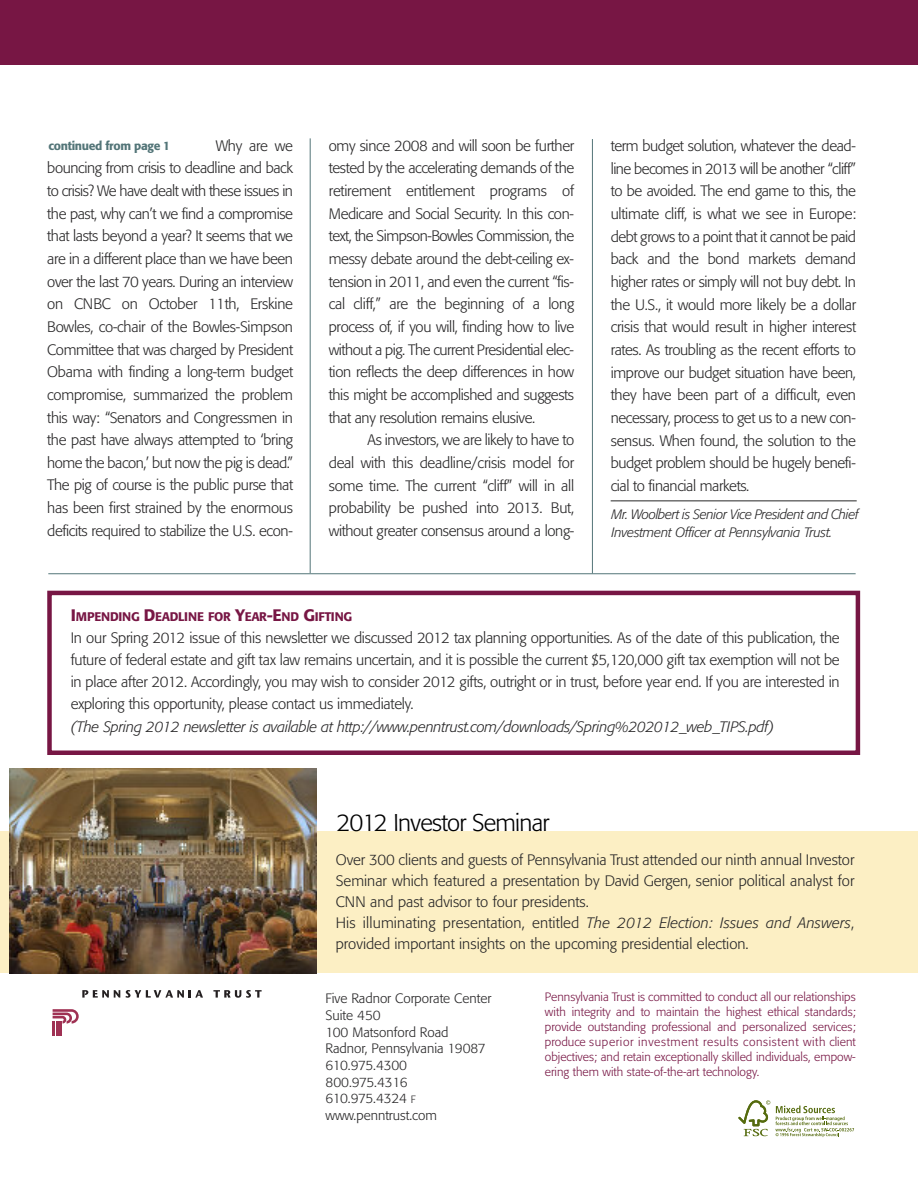
<style>
.page{position:relative;width:918px;height:1188px;background:#fff}
.page>*{position:absolute;margin:0;border:0;box-sizing:border-box;transform-origin:0 0}
.t1{font:300 24px "Formata";letter-spacing:-.03em;color:#000}
.t2{font:300 15px/22.6px "Formata";letter-spacing:-.005em;color:#272627;text-align:justify}
.t3{font:italic 300 15px "Formata";letter-spacing:-.015em;color:#272627}
.t4{font:300 13.5px/16.6px "Formata";color:#272627}
.t5{font:italic 300 13.5px/18px "Formata";letter-spacing:-.025em;color:#272627}
.t6{font:500 12.3px "Formata";letter-spacing:-.025em;color:#771644}
.t7{font:300 12px/15px "Formata";color:#771644;text-align:justify}
.t8{font:500 12px "Formata";letter-spacing:-.025em;color:#537578}
.s1{font-size:16.5px}
.s2{font-style:italic}
.s3{font-size:10.5px}
</style>
<div class="page">
<hr style="left:310px;top:138px;width:1px;height:435px;background:#537578">
<hr style="left:592px;top:139px;width:1px;height:434px;background:#537578">
<hr style="left:611px;top:500px;width:246px;height:1px;background:#272627">
<svg style="left:738px;top:1100px;width:116px;height:37px"></svg>
<div style="left:0;top:0;width:918px;height:65px;background:#771644"></div>
<hr style="left:48px;top:573px;width:808px;height:1px;background:#537578">
<svg style="left:82px;top:990px;width:121px;height:8px"></svg>
<svg style="left:213px;top:990px;width:49px;height:8px"></svg>
<svg style="left:53px;top:1009px;width:26px;height:26px"></svg>
<div style="left:0;top:831px;width:918px;height:142px;background:#fcefc4"></div>
<img style="left:9px;top:768px;width:307px;height:206px">
<div style="left:47px;top:591px;width:813px;height:164px;border:4px solid #771644"></div>
<p class="t2" style="left:47px;top:135px;width:247px;text-indent:169px">Why are we bouncing from crisis to deadline and back to crisis? We have dealt with these issues in the past, why can’t we find a compromise that lasts beyond a year? It seems that we are in a different place than we have been over the last 70 years. During an interview on CNBC on October 11th, Erskine Bowles, co-chair of the Bowles-Simpson Committee that was charged by President Obama with finding a long-term budget compromise, summarized the problem this way: “Senators and Congressmen in the past have always attempted to ‘bring home the bacon,’ but now the pig is dead.” The pig of course is the public purse that has been first strained by the enormous deficits required to stabilize the U.S. econ-</p>
<p class="t2" style="left:329px;top:135px;width:247px">omy since 2008 and will soon be further tested by the accelerating demands of the retirement entitlement programs of Medicare and Social Security. In this con&shy;text, the Simpson-Bowles Commission, the messy debate around the debt-ceiling ex&shy;tension in 2011, and even the current “fis&shy;cal cliff,” are the beginning of a long process of, if you will, finding how to live without a pig. The current Presidential elec&shy;tion reflects the deep differences in how this might be accomplished and suggests that any resolution remains elusive.</p>
<p class="t8" style="left:48px;top:140px;width:123px">continued from page 1</p>
<p class="t2" style="left:329px;top:430px;width:247px;text-indent:39px">As investors, we are likely to have to deal with this deadline/crisis model for some time. The current “cliff” will in all probability be pushed into 2013. But, without greater consensus around a long-</p>
<p class="t2" style="left:611px;top:136px;width:247px">term budget solution, whatever the dead&shy;line becomes in 2013 will be another “cliff” to be avoided. The end game to this, the ultimate cliff, is what we see in Europe: debt grows to a point that it cannot be paid back and the bond markets demand higher rates or simply will not buy debt. In the U.S., it would more likely be a dollar crisis that would result in higher interest rates. As troubling as the recent efforts to improve our budget situation have been, they have been part of a difficult, even necessary, process to get us to a new con&shy;sensus. When found, the solution to the budget problem should be hugely benefi&shy;cial to financial markets.</p>
<p class="t5" style="left:612px;top:506px;width:249px">Mr. Woolbert is Senior Vice President and Chief<br>Investment Officer at Pennsylvania Trust.</p>
<p class="t6" style="left:71px;top:611px;width:283px"><span class="s1">I</span>MPENDING <span class="s1">D</span>EADLINE FOR <span class="s1">Y</span>EAR<span class="s1">-E</span>ND <span class="s1">G</span>IFTING</p>
<p class="t2" style="left:71px;top:628px;width:771px;line-height:22.2px">In our Spring 2012 issue of this newsletter we discussed 2012 tax planning opportunities. As of the date of this publication, the future of federal estate and gift tax law remains uncertain, and it is possible the current $5,120,000 gift tax exemption will not be in place after 2012. Accordingly, you may wish to consider 2012 gifts, outright or in trust, before year end. If you are interested in exploring this opportunity, please contact us immediately.</p>
<p class="t3" style="left:71px;top:720px;width:705px">(The Spring 2012 newsletter is available at http://www.penntrust.com/downloads/Spring%202012_web_TIPS.pdf)</p>
<h1 class="t1" style="left:337px;top:812px;width:214px">2012 Investor Seminar</h1>
<p class="t2" style="left:336px;top:850px;width:520px;line-height:21px;text-align:left">Over 300 clients and guests of Pennsylvania Trust attended our ninth annual Investor Seminar which featured a presentation by David Gergen, senior political analyst for CNN and past advisor to four presidents.<br>His illuminating presentation, entitled <span class="s2">The 2012 Election: Issues and Answers</span>, provided important insights on the upcoming presidential election.</p>
<p class="t4" style="left:325px;top:991px;width:167px">Five Radnor Corporate Center<br>Suite 450<br>100 Matsonford Road<br>Radnor, Pennsylvania 19087<br>610.975.4300<br>800.975.4316<br>610.975.4324 <span class="s3">F </span>www.penntrust.com</p>
<p class="t7" style="left:545px;top:991px;width:312px">Pennsylvania Trust is committed to conduct all our relationships with integrity and to maintain the highest ethical standards; provide outstanding professional and personalized services; produce superior investment results consistent with client objectives; and retain exceptionally skilled individuals, empow&shy;ering them with state-of-the-art technology.</p>
</div>
